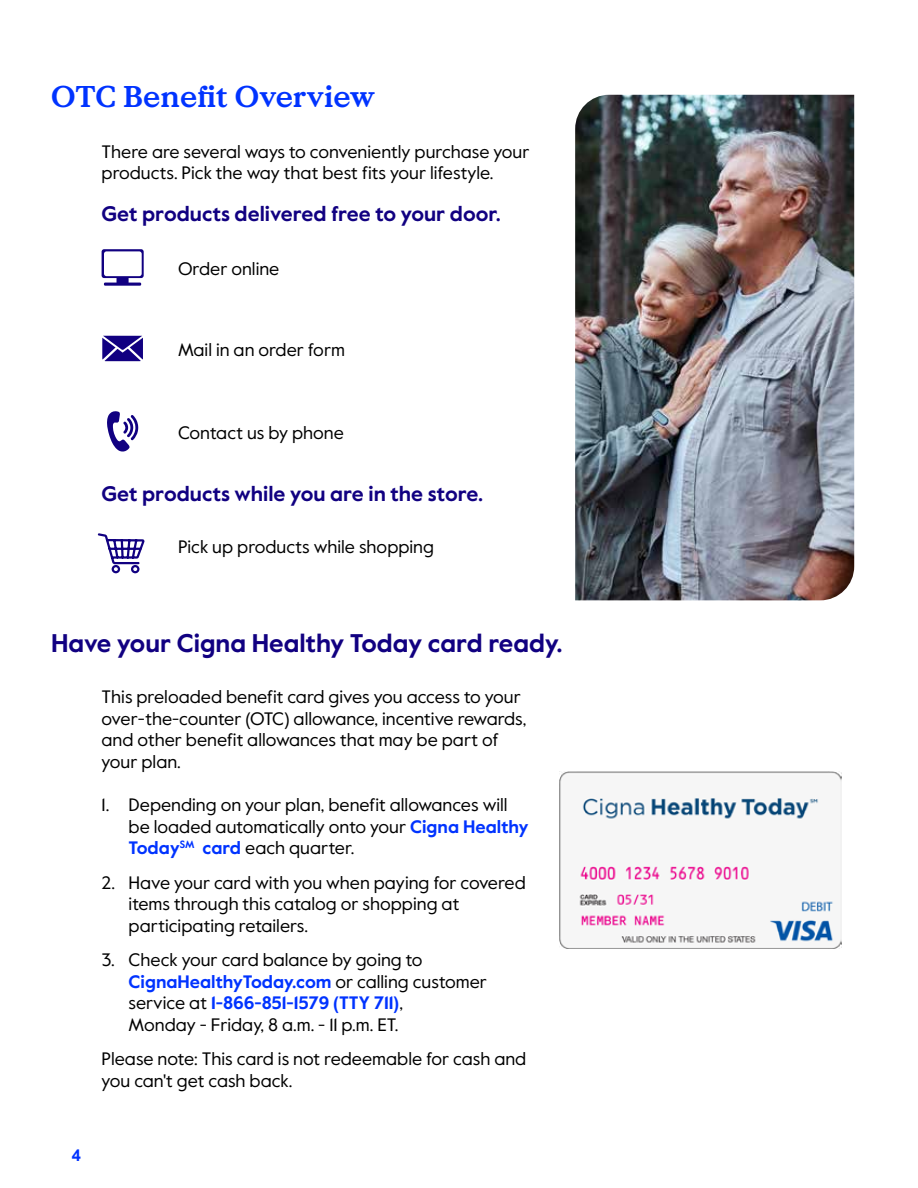
<style>
.page{position:relative;width:918px;height:1188px;background:#fff}
.page>*{position:absolute;margin:0;border:0;box-sizing:border-box;transform-origin:0 0}
.t1{font:700 30px "Value Serif Pro";color:#03f}
.t2{font:700 25.5px "Value Sans Pro";color:#110081}
.t3{font:700 21px "Value Sans Pro";color:#110081}
.t4{font:18px/21.6px "Value Sans Pro";color:#000}
.t5{font:700 16.5px "Arial";color:#03f}
.s1{font-weight:700;color:#03f}
</style>
<div class="page">
<svg style="left:107px;top:411px;width:31px;height:41px"></svg>
<svg style="left:102px;top:336px;width:41px;height:25px"></svg>
<svg style="left:102px;top:249px;width:42px;height:37px"></svg>
<svg style="left:97px;top:533px;width:48px;height:41px"></svg>
<img style="left:575px;top:95px;width:279px;height:505px">
<img style="left:560px;top:771px;width:282px;height:178px">
<p class="t1" style="left:51px;top:78px;width:326px">OTC Benefit Overview</p>
<p class="t4" style="left:102px;top:141px;width:429px">There are several ways to conveniently purchase your products. Pick the way that best fits your lifestyle.</p>
<p class="t3" style="left:102px;top:201px;width:401px">Get products delivered free to your door.</p>
<p class="t4" style="left:178px;top:258px;width:103px">Order online</p>
<p class="t4" style="left:178px;top:339px;width:168px">Mail in an order form</p>
<p class="t4" style="left:178px;top:422px;width:167px">Contact us by phone</p>
<p class="t3" style="left:102px;top:481px;width:383px">Get products while you are in the store.</p>
<p class="t4" style="left:178px;top:537px;width:257px">Pick up products while shopping</p>
<h2 class="t2" style="left:51px;top:628px;width:513px">Have your Cigna Healthy Today card ready.</h2>
<p class="t4" style="left:102px;top:687px;width:426px">This preloaded benefit card gives you access to your over-the-counter (OTC) allowance, incentive rewards, and other benefit allowances that may be part of your plan.</p>
<p class="t4" style="left:129px;top:794px;width:401px;text-indent:-27px">1. Depending on your plan, benefit allowances will be loaded automatically onto your <span class="s1">Cigna Healthy<br>Today</span><sup>SM</sup> <span class="s1">card</span> each quarter.</p>
<p class="t4" style="left:129px;top:872px;width:399px;text-indent:-27px">2. Have your card with you when paying for covered items through this catalog or shopping at participating retailers.</p>
<p class="t4" style="left:129px;top:949px;width:360px;text-indent:-27px">3. Check your card balance by going to <span class="s1">CignaHealthyToday.com</span> or calling customer service at <span class="s1">1-866-851-1579 (TTY 711)</span>,<br>Monday - Friday, 8 a.m. - 11 p.m. ET.</p>
<p class="t4" style="left:102px;top:1049px;width:426px">Please note: This card is not redeemable for cash and you can't get cash back.</p>
<p class="t5" style="left:72px;top:1144px;width:11px">4</p>
</div>
